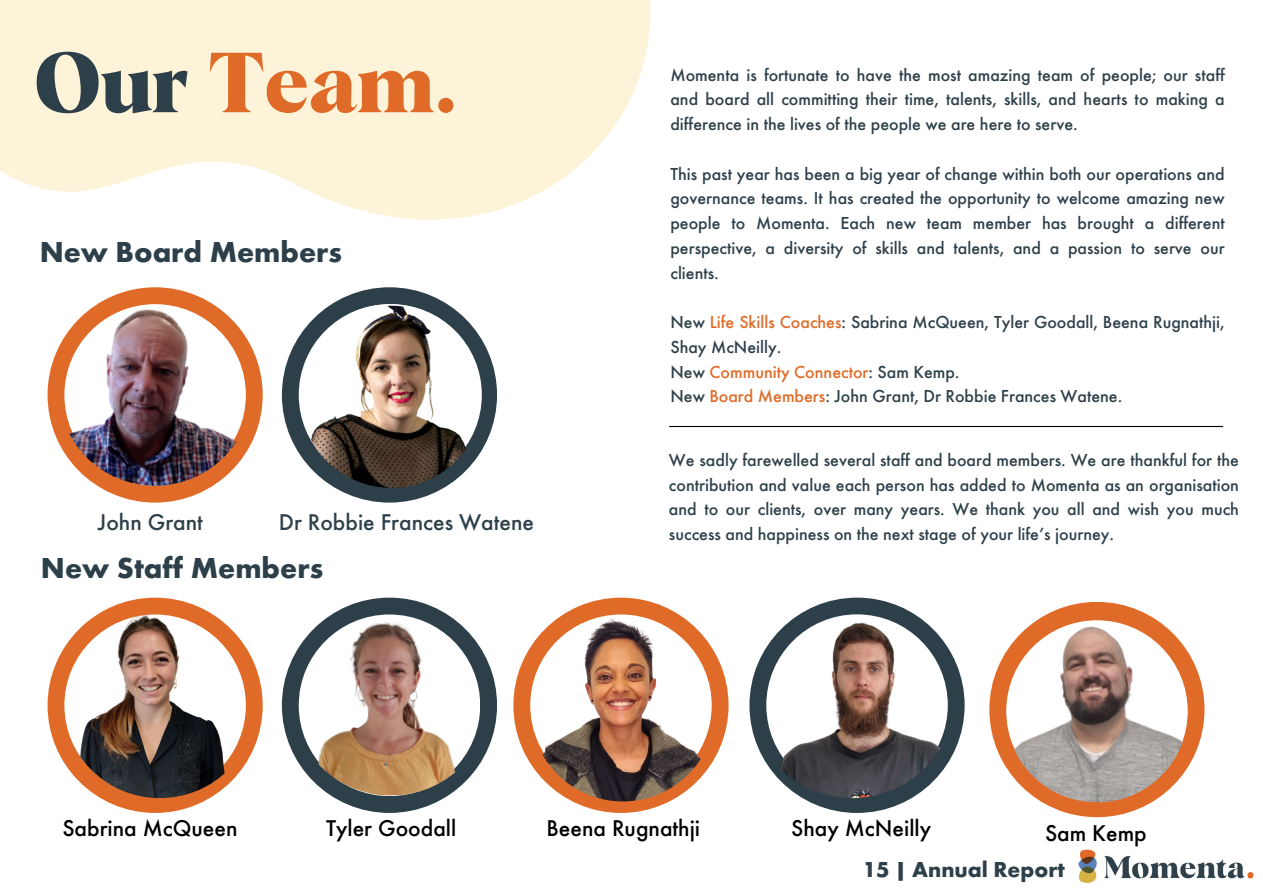
<style>
.page{position:relative;width:1263px;height:894px;background:#fff}
.page>*{position:absolute;margin:0;border:0;box-sizing:border-box;transform-origin:0 0}
.t1{font:700 82.95px "Albra";color:#e06b28}
.t2{font:700 30px "Futura";color:#2d404a}
.t3{font:500 23.7px "Futura";color:#000}
.t4{font:500 23.7px "Futura";color:#2d404a}
.t5{font:700 22.5px "Futura";color:#2d404a}
.t6{font:500 18px/24.8px "Futura";color:#2d404a;text-align:justify}
.t7{font:500 18px "Futura";color:#e06b28}
.s1{color:#2d404a}
.s2{color:#e06b28}
</style>
<div class="page">
<div style="left:48px;top:597px;width:215px;height:215px;background:#e06b28;border-radius:50%"></div>
<div style="left:282px;top:597px;width:215px;height:215px;background:#2d404a;border-radius:50%"></div>
<div style="left:513px;top:597px;width:215px;height:215px;background:#e06b28;border-radius:50%"></div>
<div style="left:749px;top:597px;width:216px;height:215px;background:#2d404a;border-radius:50%"></div>
<div style="left:48px;top:287px;width:215px;height:215px;background:#e06b28;border-radius:50%"></div>
<img style="left:58px;top:291px;width:194px;height:194px;border-radius:50%">
<div style="left:282px;top:287px;width:215px;height:215px;background:#2d404a;border-radius:50%"></div>
<img style="left:300px;top:305px;width:182px;height:182px;border-radius:50%">
<svg style="left:0;top:0;width:834px;height:453px"></svg>
<img style="left:1078px;top:849px;width:176px;height:34px">
<img style="left:62px;top:603px;width:195px;height:194px;border-radius:50%">
<img style="left:289px;top:597px;width:204px;height:200px">
<img style="left:530px;top:616px;width:186px;height:185px;border-radius:50%">
<div style="left:989px;top:601px;width:215px;height:216px;background:#e06b28;border-radius:50%"></div>
<img style="left:1002px;top:615px;width:190px;height:191px">
<hr style="left:669px;top:426px;width:554px;height:1px;background:#000">
<img style="left:749px;top:591px;width:206px;height:206px;border-radius:50%">
<p class="t1" style="left:35px;top:47px;width:424px"><span class="s1">Our</span> Team.</p>
<p class="t2" style="left:40px;top:240px;width:304px">New Board Members</p>
<p class="t4" style="left:98px;top:512px;width:107px">John Grant</p>
<p class="t4" style="left:279px;top:512px;width:257px">Dr Robbie Frances Watene</p>
<p class="t2" style="left:41px;top:556px;width:284px">New Staff Members</p>
<p class="t6" style="left:670px;top:64px;width:556px">Momenta is fortunate to have the most amazing team of people; our staff and board all committing their time, talents, skills, and hearts to making a difference in the lives of the people we are here to serve.</p>
<p class="t6" style="left:670px;top:163px;width:556px">This past year has been a big year of change within both our operations and governance teams. It has created the opportunity to welcome amazing new people to Momenta. Each new team member has brought a different perspective, a diversity of skills and talents, and a passion to serve our clients.</p>
<p class="t6" style="left:670px;top:311px;width:556px">New <span class="s2">Life Skills Coaches</span>: Sabrina McQueen, Tyler Goodall, Beena Rugnathji,<br>Shay McNeilly.</p>
<p class="t7" style="left:670px;top:364px;width:291px"><span class="s1">New</span> Community Connector<span class="s1">: Sam Kemp.</span></p>
<p class="t6" style="left:670px;top:386px;width:453px">New <span class="s2">Board Members</span>: John Grant, Dr Robbie Frances Watene.</p>
<p class="t6" style="left:669px;top:449px;width:571px">We sadly farewelled several staff and board members. We are thankful for the contribution and value each person has added to Momenta as an organisation and to our clients, over many years. We thank you all and wish you much success and happiness on the next stage of your life’s journey.</p>
<p class="t3" style="left:62px;top:818px;width:177px">Sabrina McQueen</p>
<p class="t3" style="left:326px;top:818px;width:132px">Tyler Goodall</p>
<p class="t3" style="left:546px;top:818px;width:155px">Beena Rugnathji</p>
<p class="t3" style="left:791px;top:818px;width:141px">Shay McNeilly</p>
<p class="t3" style="left:1045px;top:823px;width:103px">Sam Kemp</p>
<p class="t5" style="left:863px;top:860px;width:204px">15 | Annual Report</p>
</div>
